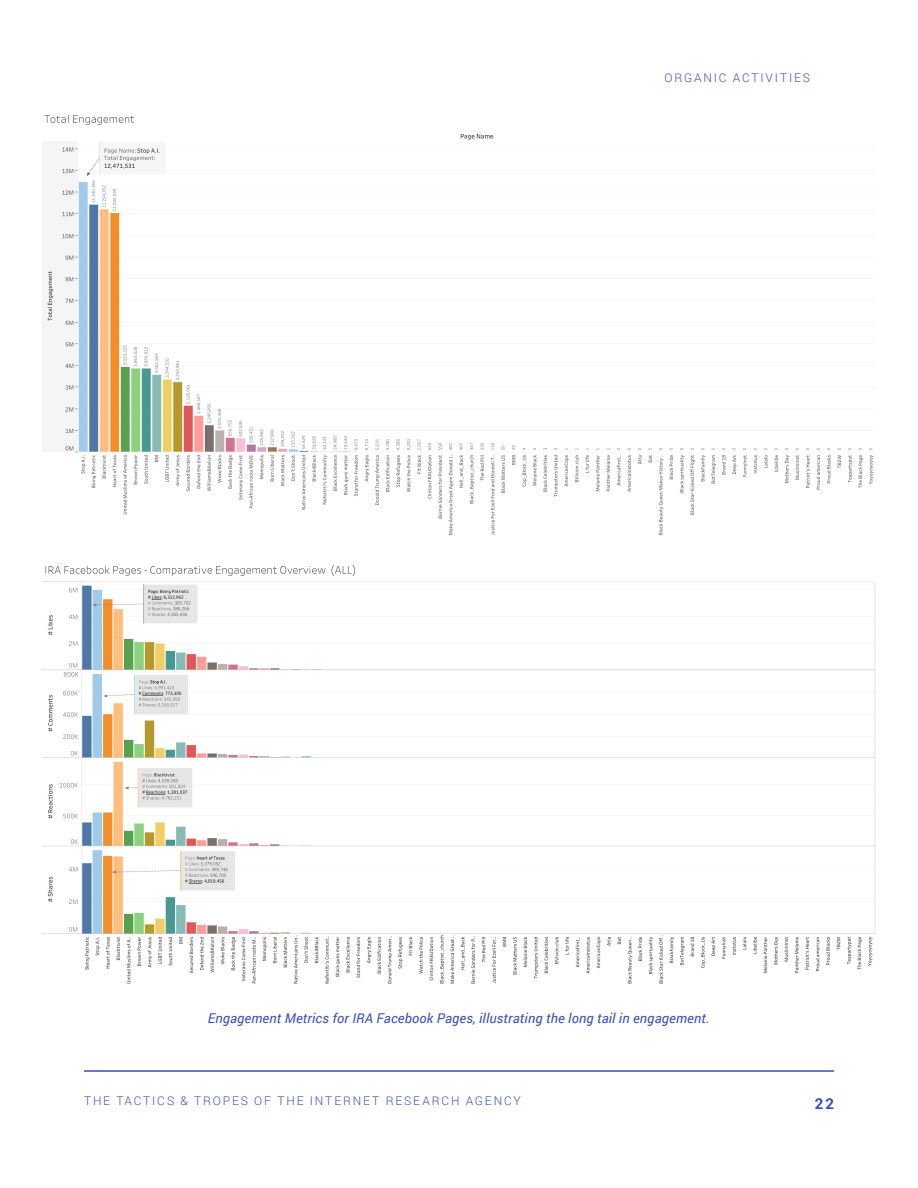
<style>
.page{position:relative;width:918px;height:1188px;background:#fff}
.page>*{position:absolute;margin:0;border:0;box-sizing:border-box;transform-origin:0 0}
.t1{font:700 15px "Roboto";color:#3d4db5}
.t2{font:italic 13.5px "Roboto";letter-spacing:.01em;color:#3d4db5}
.t3{font:300 12px "Roboto";letter-spacing:.15em;color:#3d4db5}
</style>
<div class="page">
<hr style="left:84px;top:1070px;width:750px;height:2px;background:#3d4db5">
<img style="left:43px;top:565px;width:832px;height:419px">
<img style="left:44px;top:114px;width:830px;height:421px">
<p class="t3" style="left:664px;top:69px;width:20px">ORGANIC</p>
<p class="t3" style="left:733px;top:69px;width:18px">ACTIVITIES</p>
<p class="t2" style="left:208px;top:1009px;width:503px">Engagement Metrics for IRA Facebook Pages, illustrating the long tail in engagement.</p>
<p class="t3" style="left:84px;top:1093px;width:438px">THE TACTICS &amp; TROPES OF THE INTERNET RESEARCH AGENCY</p>
<p class="t1" style="left:815px;top:1093px;width:21px">22</p>
</div>
